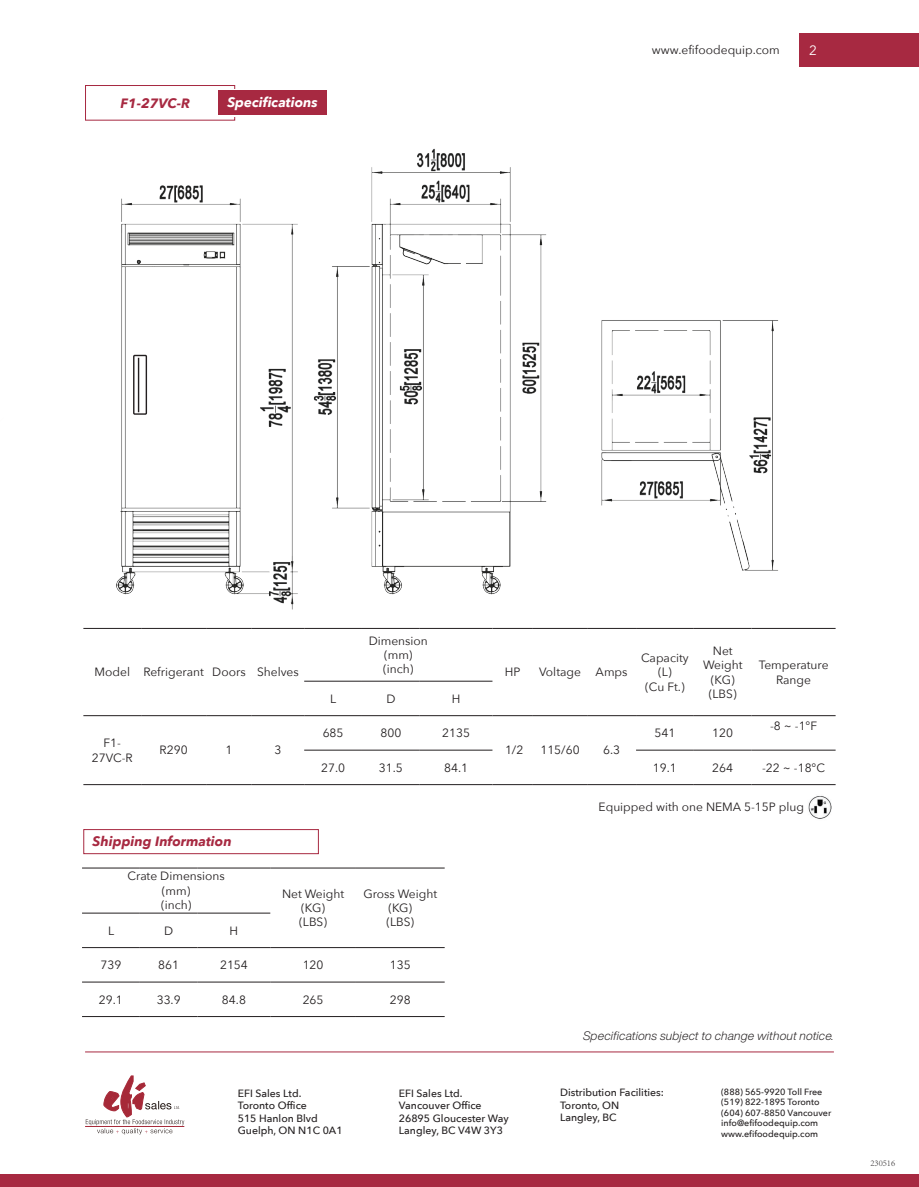
<style>
.page{position:relative;width:919px;height:1187px;background:#fff}
.page>*{position:absolute;margin:0;border:0;box-sizing:border-box;transform-origin:0 0}
.t1{font:italic 700 13.5px "Avenir Next";color:#a72941}
.t2{font:italic 700 13.5px "Avenir Next";color:#fff}
.t3{font:13.5px "Avenir Next";color:#fff}
.t4{font:12px/14.4px "Avenir Next";color:#231f20;text-align:center}
.t5{font:italic 300 12px "Helvetica Now Display";letter-spacing:.02em;color:#231f20}
.t6{font:500 10.5px/12.6px "Avenir Next";color:#231f20}
.t7{font:500 9px/10.5px "Avenir Next";color:#231f20}
.t8{font:300 9px "Adobe Song Std";color:#231f20}
</style>
<div class="page">
<div style="left:0;top:1174px;width:918px;height:12px;background:#a72941"></div>
<hr style="left:85px;top:1051px;width:748px;height:1px;background:#a72941">
<div style="left:799px;top:33px;width:119px;height:34px;background:#a72941"></div>
<div style="left:85px;top:85px;width:150px;height:36px;border:1px solid #a72941"></div>
<div style="left:87px;top:89px;width:162px;height:27px;background:#fff"></div>
<div style="left:218px;top:91px;width:109px;height:24px;background:#a72941"></div>
<img style="left:116px;top:148px;width:431px;height:462px">
<img style="left:538px;top:302px;width:241px;height:287px">
<hr style="left:83px;top:628px;width:58px;height:1px;background:#231f20">
<hr style="left:141px;top:628px;width:65px;height:1px;background:#231f20">
<hr style="left:206px;top:628px;width:46px;height:1px;background:#231f20">
<hr style="left:252px;top:628px;width:52px;height:1px;background:#231f20">
<hr style="left:304px;top:628px;width:58px;height:1px;background:#231f20">
<hr style="left:362px;top:628px;width:58px;height:1px;background:#231f20">
<hr style="left:420px;top:628px;width:72px;height:1px;background:#231f20">
<hr style="left:492px;top:628px;width:41px;height:1px;background:#231f20">
<hr style="left:533px;top:628px;width:54px;height:1px;background:#231f20">
<hr style="left:587px;top:628px;width:49px;height:1px;background:#231f20">
<hr style="left:636px;top:628px;width:57px;height:1px;background:#231f20">
<hr style="left:693px;top:628px;width:58px;height:1px;background:#231f20">
<hr style="left:751px;top:628px;width:84px;height:1px;background:#231f20">
<hr style="left:304px;top:681px;width:58px;height:1px;background:#231f20">
<hr style="left:362px;top:681px;width:58px;height:1px;background:#231f20">
<hr style="left:420px;top:681px;width:72px;height:1px;background:#231f20">
<hr style="left:83px;top:715px;width:58px;height:1px;background:#231f20">
<hr style="left:141px;top:715px;width:65px;height:1px;background:#231f20">
<hr style="left:206px;top:715px;width:46px;height:1px;background:#231f20">
<hr style="left:252px;top:715px;width:52px;height:1px;background:#231f20">
<hr style="left:304px;top:715px;width:58px;height:1px;background:#231f20">
<hr style="left:362px;top:715px;width:58px;height:1px;background:#231f20">
<hr style="left:420px;top:715px;width:72px;height:1px;background:#231f20">
<hr style="left:492px;top:715px;width:41px;height:1px;background:#231f20">
<hr style="left:533px;top:715px;width:54px;height:1px;background:#231f20">
<hr style="left:587px;top:715px;width:49px;height:1px;background:#231f20">
<hr style="left:636px;top:715px;width:57px;height:1px;background:#231f20">
<hr style="left:693px;top:715px;width:58px;height:1px;background:#231f20">
<hr style="left:751px;top:715px;width:84px;height:1px;background:#231f20">
<hr style="left:304px;top:749px;width:58px;height:1px;background:#231f20">
<hr style="left:362px;top:749px;width:58px;height:1px;background:#231f20">
<hr style="left:420px;top:749px;width:72px;height:1px;background:#231f20">
<hr style="left:636px;top:749px;width:57px;height:1px;background:#231f20">
<hr style="left:693px;top:749px;width:58px;height:1px;background:#231f20">
<hr style="left:751px;top:749px;width:84px;height:1px;background:#231f20">
<hr style="left:83px;top:784px;width:58px;height:1px;background:#231f20">
<hr style="left:141px;top:784px;width:65px;height:1px;background:#231f20">
<hr style="left:206px;top:784px;width:46px;height:1px;background:#231f20">
<hr style="left:252px;top:784px;width:52px;height:1px;background:#231f20">
<hr style="left:304px;top:784px;width:58px;height:1px;background:#231f20">
<hr style="left:362px;top:784px;width:58px;height:1px;background:#231f20">
<hr style="left:420px;top:784px;width:72px;height:1px;background:#231f20">
<hr style="left:492px;top:784px;width:41px;height:1px;background:#231f20">
<hr style="left:533px;top:784px;width:54px;height:1px;background:#231f20">
<hr style="left:587px;top:784px;width:49px;height:1px;background:#231f20">
<hr style="left:636px;top:784px;width:57px;height:1px;background:#231f20">
<hr style="left:693px;top:784px;width:58px;height:1px;background:#231f20">
<hr style="left:751px;top:784px;width:84px;height:1px;background:#231f20">
<hr style="left:82px;top:867px;width:58px;height:1px;background:#231f20">
<hr style="left:140px;top:867px;width:57px;height:1px;background:#231f20">
<hr style="left:197px;top:867px;width:73px;height:1px;background:#231f20">
<hr style="left:270px;top:867px;width:86px;height:1px;background:#231f20">
<hr style="left:356px;top:867px;width:88px;height:1px;background:#231f20">
<hr style="left:82px;top:912px;width:58px;height:1px;background:#231f20">
<hr style="left:140px;top:912px;width:57px;height:1px;background:#231f20">
<hr style="left:197px;top:912px;width:73px;height:1px;background:#231f20">
<hr style="left:82px;top:947px;width:58px;height:1px;background:#231f20">
<hr style="left:140px;top:947px;width:57px;height:1px;background:#231f20">
<hr style="left:197px;top:947px;width:73px;height:1px;background:#231f20">
<hr style="left:270px;top:947px;width:86px;height:1px;background:#231f20">
<hr style="left:356px;top:947px;width:88px;height:1px;background:#231f20">
<hr style="left:82px;top:981px;width:58px;height:1px;background:#231f20">
<hr style="left:140px;top:981px;width:57px;height:1px;background:#231f20">
<hr style="left:197px;top:981px;width:73px;height:1px;background:#231f20">
<hr style="left:270px;top:981px;width:86px;height:1px;background:#231f20">
<hr style="left:356px;top:981px;width:88px;height:1px;background:#231f20">
<hr style="left:82px;top:1016px;width:58px;height:1px;background:#231f20">
<hr style="left:140px;top:1016px;width:57px;height:1px;background:#231f20">
<hr style="left:197px;top:1016px;width:73px;height:1px;background:#231f20">
<hr style="left:270px;top:1016px;width:86px;height:1px;background:#231f20">
<hr style="left:356px;top:1016px;width:88px;height:1px;background:#231f20">
<div style="left:83px;top:829px;width:236px;height:25px;background:#fff;border:1px solid #a72941"></div>
<img style="left:808px;top:796px;width:24px;height:23px">
<hr style="left:85px;top:1126px;width:99px;height:1px;background:#a62938">
<svg style="left:86px;top:1075px;width:98px;height:59px"></svg>
<div style="left:130px;top:351px;width:23px;height:68px;background:linear-gradient(to bottom,#fefefe,#fff)"></div>
<div style="left:133px;top:355px;width:14px;height:60px;border:1px solid #231f20"></div>
<hr style="left:138px;top:358px;width:1px;height:54px;background:#231f20">
<p class="t1" style="left:120px;top:91px;width:71px">F1-27VC-R</p>
<p class="t2" style="left:227px;top:91px;width:92px">Specifications</p>
<p class="t4" style="left:652px;top:42px;width:129px">www.efifoodequip.com</p>
<p class="t3" style="left:809px;top:38px;width:9px">2</p>
<p class="t4" style="left:94px;top:664px;width:206px">Model Refrigerant Doors Shelves</p>
<p class="t4" style="left:92px;top:735px;width:42px">F1-<br>27VC-R</p>
<p class="t4" style="left:160px;top:742px;width:30px">R290</p>
<p class="t4" style="left:225px;top:742px;width:8px">1</p>
<p class="t4" style="left:274px;top:742px;width:8px">3</p>
<p class="t1" style="left:93px;top:830px;width:140px">Shipping Information</p>
<p class="t4" style="left:369px;top:632px;width:61px">Dimension (mm) (inch)</p>
<p class="t4" style="left:330px;top:690px;width:8px">L</p>
<p class="t4" style="left:386px;top:690px;width:11px">D</p>
<p class="t4" style="left:452px;top:690px;width:10px">H</p>
<p class="t4" style="left:322px;top:725px;width:22px">685</p>
<p class="t4" style="left:380px;top:725px;width:22px">800</p>
<p class="t4" style="left:442px;top:725px;width:29px">2135</p>
<p class="t4" style="left:505px;top:664px;width:17px">HP</p>
<p class="t4" style="left:539px;top:664px;width:90px">Voltage Amps</p>
<p class="t4" style="left:505px;top:742px;width:20px">1/2</p>
<p class="t4" style="left:540px;top:742px;width:41px">115/60</p>
<p class="t4" style="left:603px;top:742px;width:19px">6.3</p>
<p class="t4" style="left:641px;top:650px;width:49px">Capacity (L)<br>(Cu Ft.)</p>
<p class="t4" style="left:703px;top:642px;width:41px">Net<br>Weight (KG) (LBS)</p>
<p class="t4" style="left:654px;top:725px;width:22px">541</p>
<p class="t4" style="left:712px;top:725px;width:22px">120</p>
<p class="t4" style="left:758px;top:657px;width:71px">Temperature<br>Range</p>
<p class="t4" style="left:770px;top:718px;width:49px">-8 ~ -1°F</p>
<p class="t4" style="left:321px;top:759px;width:25px">27.0</p>
<p class="t4" style="left:379px;top:759px;width:25px">31.5</p>
<p class="t4" style="left:444px;top:759px;width:25px">84.1</p>
<p class="t4" style="left:653px;top:759px;width:25px">19.1</p>
<p class="t4" style="left:712px;top:759px;width:22px">264</p>
<p class="t4" style="left:762px;top:759px;width:64px">-22 ~ -18°C</p>
<p class="t4" style="left:598px;top:798px;width:207px">Equipped with one NEMA 5-15P plug</p>
<p class="t4" style="left:127px;top:868px;width:99px">Crate Dimensions (mm)<br>(inch)</p>
<p class="t4" style="left:282px;top:885px;width:64px">Net Weight (KG)<br>(LBS)</p>
<p class="t4" style="left:363px;top:885px;width:75px">Gross Weight (KG)<br>(LBS)</p>
<p class="t4" style="left:108px;top:922px;width:8px">L</p>
<p class="t4" style="left:164px;top:922px;width:11px">D</p>
<p class="t4" style="left:230px;top:922px;width:10px">H</p>
<p class="t4" style="left:100px;top:957px;width:22px">739</p>
<p class="t4" style="left:158px;top:957px;width:22px">861</p>
<p class="t4" style="left:220px;top:957px;width:29px">2154</p>
<p class="t4" style="left:303px;top:957px;width:22px">120</p>
<p class="t4" style="left:390px;top:957px;width:22px">135</p>
<p class="t4" style="left:99px;top:991px;width:25px">29.1</p>
<p class="t4" style="left:157px;top:991px;width:25px">33.9</p>
<p class="t4" style="left:222px;top:991px;width:25px">84.8</p>
<p class="t4" style="left:303px;top:991px;width:22px">265</p>
<p class="t4" style="left:390px;top:991px;width:22px">298</p>
<p class="t6" style="left:238px;top:1086px;width:106px">EFI Sales Ltd.<br>Toronto Office<br>515 Hanlon Blvd<br>Guelph, ON N1C 0A1</p>
<p class="t6" style="left:399px;top:1086px;width:111px">EFI Sales Ltd.<br>Vancouver Office<br>26895 Gloucester Way<br>Langley, BC V4W 3Y3</p>
<p class="t5" style="left:583px;top:1027px;width:252px">Specifications subject to change without notice.</p>
<p class="t6" style="left:560px;top:1085px;width:105px">Distribution Facilities:<br>Toronto, ON<br>Langley, BC</p>
<p class="t7" style="left:721px;top:1086px;width:112px">(888) 565-9920 Toll Free (519) 822-1895 Toronto (604) 607-8850 Vancouver info@efifoodequip.com www.efifoodequip.com</p>
<p class="t8" style="left:870px;top:1157px;width:26px">230516</p>
</div>
